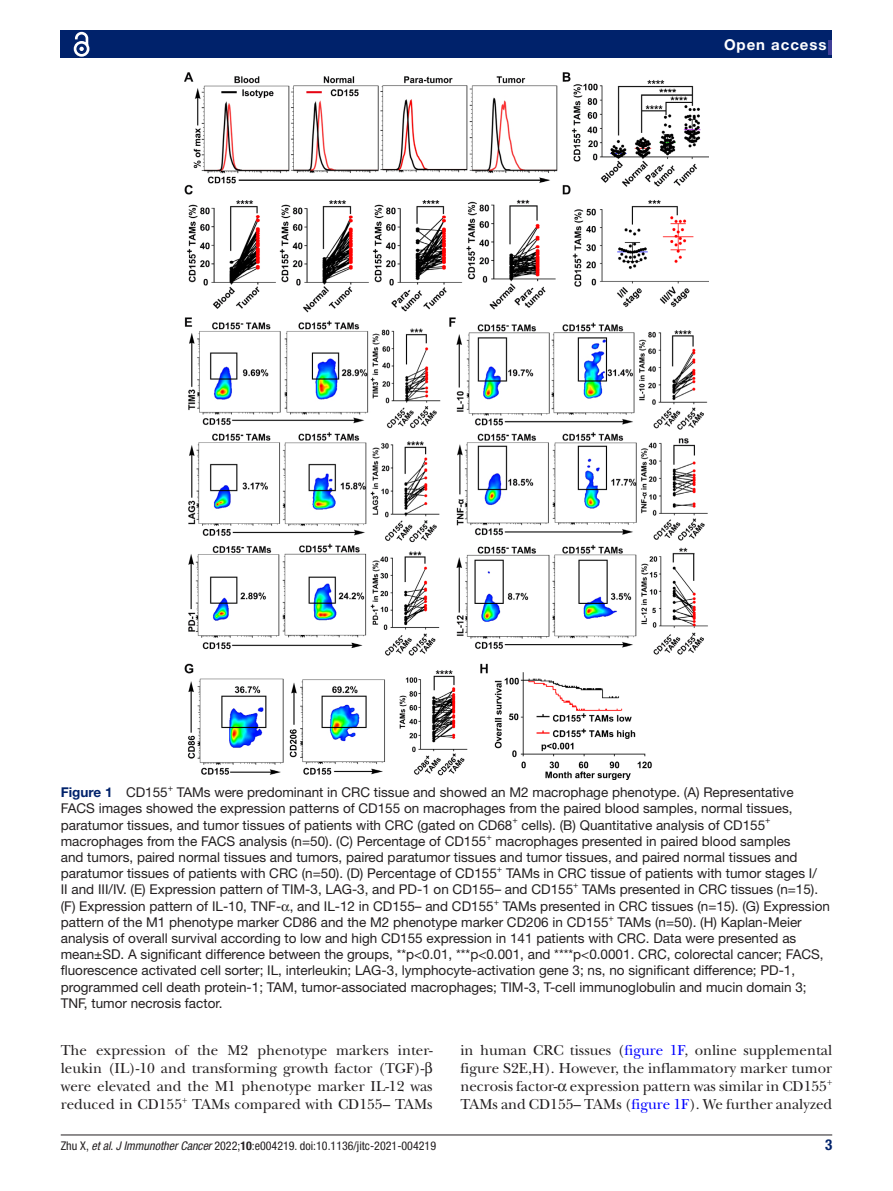
<style>
.page{position:relative;width:893px;height:1191px;background:#fff}
.page>*{position:absolute;margin:0;border:0;box-sizing:border-box;transform-origin:0 0}
.t1{font:15px/18px "New Baskerville";color:#231f20}
.t2{font:700 15px "Helvetica Neue LT Std";letter-spacing:.065em;color:#fff}
.t3{font:700 condensed 15px "Helvetica Neue LT Std";color:#00226b}
.t4{font:13.5px/16.2px "Helvetica Neue LT Std";color:#231f20}
.t5{font:condensed 12px "Helvetica Neue LT Std";color:#231f20}
.t6{font:9.9px "New Baskerville";color:#231f20}
.t7{font:9px "Helvetica Neue LT Std";color:#231f20}
.s1{font-weight:700;color:#00226b}
.s2{color:#00f}
.s3{font-style:italic}
.s4{font-weight:700}
</style>
<div class="page">
<hr style="left:61px;top:1134px;width:771px;height:1px;background:#231f20">
<div style="left:61px;top:31px;width:771px;height:27px;background:#00226b"></div>
<hr style="left:828px;top:40px;width:4px;height:15px;background:#414099">
<svg style="left:73px;top:31px;width:17px;height:26px"></svg>
<img style="left:184px;top:73px;width:525px;height:706px">
<p class="t2" style="left:724px;top:35px;width:104px">Open access</p>
<p class="t4" style="left:61px;top:784px;width:734px;text-align:justify"><span class="s1">Figure 1</span> CD155<sup>+</sup> TAMs were predominant in CRC tissue and showed an M2 macrophage phenotype. (A) Representative FACS images showed the expression patterns of CD155 on macrophages from the paired blood samples, normal tissues, paratumor tissues, and tumor tissues of patients with CRC (gated on CD68</p>
<p class="t7" style="left:512px;top:815px;width:7px">+</p>
<p class="t4" style="left:521px;top:816px;width:245px">cells). (B) Quantitative analysis of CD155</p>
<p class="t7" style="left:765px;top:815px;width:7px">+</p>
<p class="t4" style="left:61px;top:832px;width:427px">macrophages from the FACS analysis (n=50). (C) Percentage of CD155</p>
<p class="t7" style="left:486px;top:831px;width:7px">+</p>
<p class="t4" style="left:61px;top:832px;width:738px;text-indent:435px">macrophages presented in paired blood samples and tumors, paired normal tissues and tumors, paired paratumor tissues and tumor tissues, and paired normal tissues and paratumor tissues of patients with CRC (n=50). (D) Percentage of CD155</p>
<p class="t7" style="left:497px;top:863px;width:7px">+</p>
<p class="t4" style="left:61px;top:865px;width:758px;text-indent:445px">TAMs in CRC tissue of patients with tumor stages I/<br>II and III/IV. (E) Expression pattern of TIM-3, LAG-3, and PD-1 on CD155– and CD155</p>
<p class="t7" style="left:573px;top:879px;width:7px">+</p>
<p class="t4" style="left:582px;top:881px;width:237px">TAMs presented in CRC tissues (n=15).</p>
<p class="t4" style="left:61px;top:897px;width:434px">(F) Expression pattern of IL-10, TNF- , and IL-12 in CD155– and CD155</p>
<p class="t7" style="left:494px;top:896px;width:7px">+</p>
<p class="t4" style="left:61px;top:897px;width:771px;text-indent:442px">TAMs presented in CRC tissues (n=15). (G) Expression pattern of the M1 phenotype marker CD86 and the M2 phenotype marker CD206 in CD155</p>
<p class="t7" style="left:608px;top:912px;width:7px">+</p>
<p class="t4" style="left:61px;top:913px;width:764px;text-indent:557px">TAMs (n=50). (H) Kaplan-Meier analysis of overall survival according to low and high CD155 expression in 141 patients with CRC. Data were presented as mean±SD. A significant difference between the groups, **p&lt;0.01, ***p&lt;0.001, and ****p&lt;0.0001. CRC, colorectal cancer; FACS, fluorescence activated cell sorter; IL, interleukin; LAG-3, lymphocyte-activation gene 3; ns, no significant difference; PD-1, programmed cell death protein-1; TAM, tumor-associated macrophages; TIM-3, T-cell immunoglobulin and mucin domain 3; TNF, tumor necrosis factor.</p>
<p class="t1" style="left:61px;top:1041px;width:373px">The expression of the M2 phenotype markers inter&shy;leukin (IL)-10 and transforming growth factor (TGF)- were elevated and the M1 phenotype marker IL-12 was reduced in CD155<sup>+</sup> TAMs compared with CD155– TAMs</p>
<p class="t1" style="left:460px;top:1041px;width:373px;text-align:justify">in human CRC tissues (<span class="s2">figure 1F</span>, online supplemental figure S2E,H). However, the inflammatory marker tumor necrosis factor- expression pattern was similar in CD155</p>
<p class="t6" style="left:827px;top:1075px;width:7px">+</p>
<p class="t1" style="left:460px;top:1095px;width:373px">TAMs and CD155– TAMs (<span class="s2">figure 1F</span>). We further analyzed</p>
<p class="t5" style="left:61px;top:1138px;width:377px">Zhu X, <span class="s3">et al</span>. <span class="s3">J Immunother Cancer</span> 2022;<span class="s4">10</span>:e004219. doi:10.1136/jitc-2021-004219</p>
<p class="t3" style="left:825px;top:1135px;width:9px">3</p>
</div>
